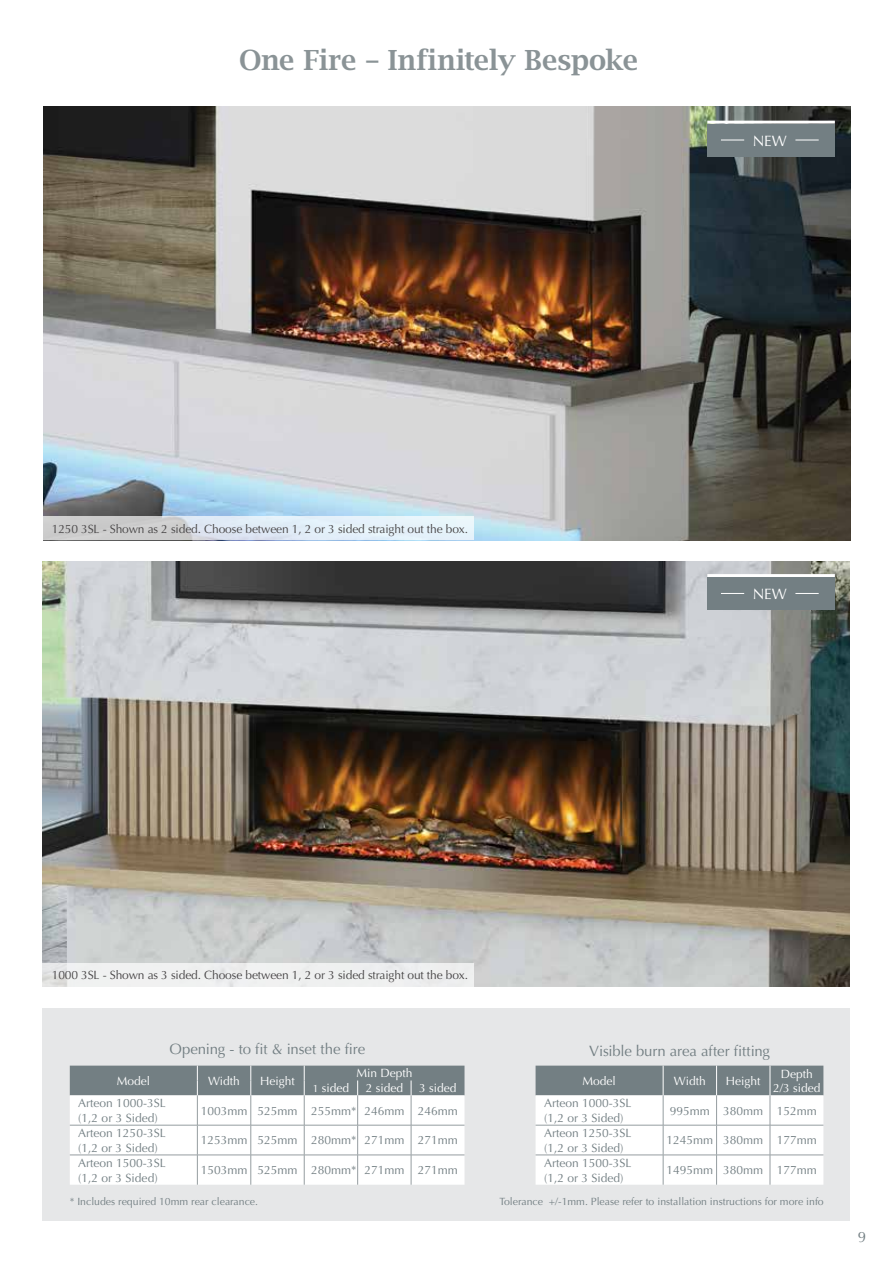
<style>
.page{position:relative;width:893px;height:1263px;background:#fff}
.page>*{position:absolute;margin:0;border:0;box-sizing:border-box;transform-origin:0 0}
.t1{font:600 30px "Lucida Bright EF";letter-spacing:-.005em;color:#8a9396}
.t2{font:15px "Optima LT Std";letter-spacing:-.01em;color:#737f83}
.t3{font:15px "Optima LT Std";letter-spacing:.005em;color:#fff}
.t4{font:12px/14.4px "Optima LT Std";color:#737f83}
.t5{font:12px "Optima LT Std";letter-spacing:-.01em;color:#484647}
.t6{font:12px/14.4px "Optima LT Std";color:#fff;text-align:center}
.t7{font:10.5px "Optima LT Std";color:#737f83}
.s1{font-size:10.5px}
</style>
<div class="page">
<div style="left:42px;top:1008px;width:808px;height:212px;background:#e6e7e8"></div>
<img style="left:43px;top:561px;width:807px;height:425px">
<img style="left:43px;top:106px;width:807px;height:434px">
<hr style="left:707px;top:121px;width:128px;height:3px;background:#fff">
<div style="left:707px;top:124px;width:128px;height:32px;background:#737f83"></div>
<svg style="left:795px;top:140px;width:24px;height:1px"></svg>
<svg style="left:721px;top:140px;width:23px;height:1px"></svg>
<hr style="left:707px;top:574px;width:128px;height:3px;background:#fff">
<div style="left:707px;top:577px;width:128px;height:33px;background:#737f83"></div>
<svg style="left:795px;top:593px;width:24px;height:1px"></svg>
<svg style="left:721px;top:593px;width:23px;height:1px"></svg>
<svg style="left:43px;top:517px;width:431px;height:23px;background:#dbe2e8"></svg>
<div style="left:43px;top:963px;width:431px;height:23px;background:#eff0f0"></div>
<svg style="left:70px;top:1065px;width:394px;height:120px;background:#daddde"></svg>
<hr style="left:197px;top:1095px;width:1px;height:30px;background:#959da0">
<hr style="left:251px;top:1095px;width:1px;height:30px;background:#959da0">
<hr style="left:304px;top:1095px;width:1px;height:30px;background:#959da0">
<hr style="left:357px;top:1095px;width:1px;height:30px;background:#959da0">
<hr style="left:411px;top:1095px;width:1px;height:30px;background:#959da0">
<hr style="left:197px;top:1125px;width:1px;height:30px;background:#959da0">
<hr style="left:251px;top:1125px;width:1px;height:30px;background:#959da0">
<hr style="left:304px;top:1125px;width:1px;height:30px;background:#959da0">
<hr style="left:357px;top:1125px;width:1px;height:30px;background:#959da0">
<hr style="left:411px;top:1125px;width:1px;height:30px;background:#959da0">
<hr style="left:197px;top:1155px;width:1px;height:30px;background:#959da0">
<hr style="left:251px;top:1155px;width:1px;height:30px;background:#959da0">
<hr style="left:304px;top:1155px;width:1px;height:30px;background:#959da0">
<hr style="left:357px;top:1155px;width:1px;height:30px;background:#959da0">
<hr style="left:411px;top:1155px;width:1px;height:30px;background:#959da0">
<hr style="left:70px;top:1125px;width:127px;height:1px;background:#959da0">
<hr style="left:197px;top:1125px;width:54px;height:1px;background:#959da0">
<hr style="left:251px;top:1125px;width:53px;height:1px;background:#959da0">
<hr style="left:304px;top:1125px;width:54px;height:1px;background:#959da0">
<hr style="left:358px;top:1125px;width:53px;height:1px;background:#959da0">
<hr style="left:411px;top:1125px;width:53px;height:1px;background:#959da0">
<hr style="left:70px;top:1155px;width:127px;height:1px;background:#959da0">
<hr style="left:197px;top:1155px;width:54px;height:1px;background:#959da0">
<hr style="left:251px;top:1155px;width:53px;height:1px;background:#959da0">
<hr style="left:304px;top:1155px;width:54px;height:1px;background:#959da0">
<hr style="left:358px;top:1155px;width:53px;height:1px;background:#959da0">
<hr style="left:411px;top:1155px;width:53px;height:1px;background:#959da0">
<svg style="left:536px;top:1065px;width:287px;height:120px;background:#dadddf"></svg>
<hr style="left:663px;top:1065px;width:1px;height:30px;background:#fff">
<hr style="left:716px;top:1065px;width:1px;height:30px;background:#fff">
<hr style="left:770px;top:1065px;width:1px;height:30px;background:#fff">
<hr style="left:663px;top:1095px;width:1px;height:30px;background:#959da0">
<hr style="left:716px;top:1095px;width:1px;height:30px;background:#959da0">
<hr style="left:770px;top:1095px;width:1px;height:30px;background:#959da0">
<hr style="left:663px;top:1125px;width:1px;height:30px;background:#959da0">
<hr style="left:716px;top:1125px;width:1px;height:30px;background:#959da0">
<hr style="left:770px;top:1125px;width:1px;height:30px;background:#959da0">
<hr style="left:663px;top:1155px;width:1px;height:30px;background:#959da0">
<hr style="left:716px;top:1155px;width:1px;height:30px;background:#959da0">
<hr style="left:770px;top:1155px;width:1px;height:30px;background:#959da0">
<hr style="left:536px;top:1125px;width:127px;height:1px;background:#959da0">
<hr style="left:663px;top:1125px;width:54px;height:1px;background:#959da0">
<hr style="left:717px;top:1125px;width:53px;height:1px;background:#959da0">
<hr style="left:770px;top:1125px;width:53px;height:1px;background:#959da0">
<hr style="left:536px;top:1155px;width:127px;height:1px;background:#959da0">
<hr style="left:663px;top:1155px;width:54px;height:1px;background:#959da0">
<hr style="left:717px;top:1155px;width:53px;height:1px;background:#959da0">
<hr style="left:770px;top:1155px;width:53px;height:1px;background:#959da0">
<h1 class="t1" style="left:239px;top:45px;width:401px">One Fire – Infinitely Bespoke</h1>
<p class="t3" style="left:753px;top:132px;width:36px">NEW</p>
<p class="t5" style="left:52px;top:522px;width:418px">1250 3SL - Shown as 2 sided. Choose between 1, 2 or 3 sided straight out the box.</p>
<p class="t3" style="left:753px;top:585px;width:36px">NEW</p>
<p class="t5" style="left:52px;top:968px;width:418px">1000 3SL - Shown as 3 sided. Choose between 1, 2 or 3 sided straight out the box.</p>
<p class="t2" style="left:169px;top:1041px;width:197px">Opening - to fit &amp; inset the fire</p>
<p class="t2" style="left:589px;top:1042px;width:182px">Visible burn area after fitting</p>
<p class="t6" style="left:117px;top:1074px;width:35px">Model</p>
<p class="t6" style="left:208px;top:1074px;width:33px">Width</p>
<p class="t6" style="left:260px;top:1074px;width:36px">Height</p>
<p class="t6" style="left:356px;top:1066px;width:58px">Min Depth</p>
<p class="t6" style="left:313px;top:1081px;width:38px"><span class="s1">1</span> sided</p>
<p class="t6" style="left:366px;top:1081px;width:39px">2 sided</p>
<p class="t6" style="left:419px;top:1081px;width:39px">3 sided</p>
<p class="t4" style="left:78px;top:1096px;width:89px">Arteon 1000-3SL (1,2 or 3 Sided)</p>
<p class="t4" style="left:201px;top:1103px;width:259px">1003mm 525mm 255mm* 246mm 246mm</p>
<p class="t4" style="left:78px;top:1126px;width:89px">Arteon 1250-3SL (1,2 or 3 Sided)</p>
<p class="t4" style="left:201px;top:1133px;width:259px">1253mm 525mm 280mm* 271mm 271mm</p>
<p class="t4" style="left:78px;top:1156px;width:89px">Arteon 1500-3SL (1,2 or 3 Sided)</p>
<p class="t4" style="left:201px;top:1163px;width:259px">1503mm 525mm 280mm* 271mm 271mm</p>
<p class="t6" style="left:583px;top:1074px;width:35px">Model</p>
<p class="t6" style="left:674px;top:1074px;width:33px">Width</p>
<p class="t6" style="left:726px;top:1074px;width:36px">Height</p>
<p class="t6" style="left:773px;top:1066px;width:49px">Depth<br>2/3 sided</p>
<p class="t4" style="left:544px;top:1096px;width:89px">Arteon 1000-3SL (1,2 or 3 Sided)</p>
<p class="t4" style="left:670px;top:1103px;width:148px">995mm 380mm 152mm</p>
<p class="t4" style="left:544px;top:1126px;width:89px">Arteon 1250-3SL (1,2 or 3 Sided)</p>
<p class="t4" style="left:666px;top:1133px;width:152px">1245mm 380mm 177mm</p>
<p class="t4" style="left:544px;top:1156px;width:89px">Arteon 1500-3SL (1,2 or 3 Sided)</p>
<p class="t4" style="left:666px;top:1163px;width:152px">1495mm 380mm 177mm</p>
<p class="t7" style="left:70px;top:1195px;width:190px">* Includes required 10mm rear clearance.</p>
<p class="t7" style="left:499px;top:1195px;width:326px">Tolerance +/-1mm. Please refer to installation instructions for more info</p>
<p class="t2" style="left:858px;top:1228px;width:10px">9</p>
</div>
